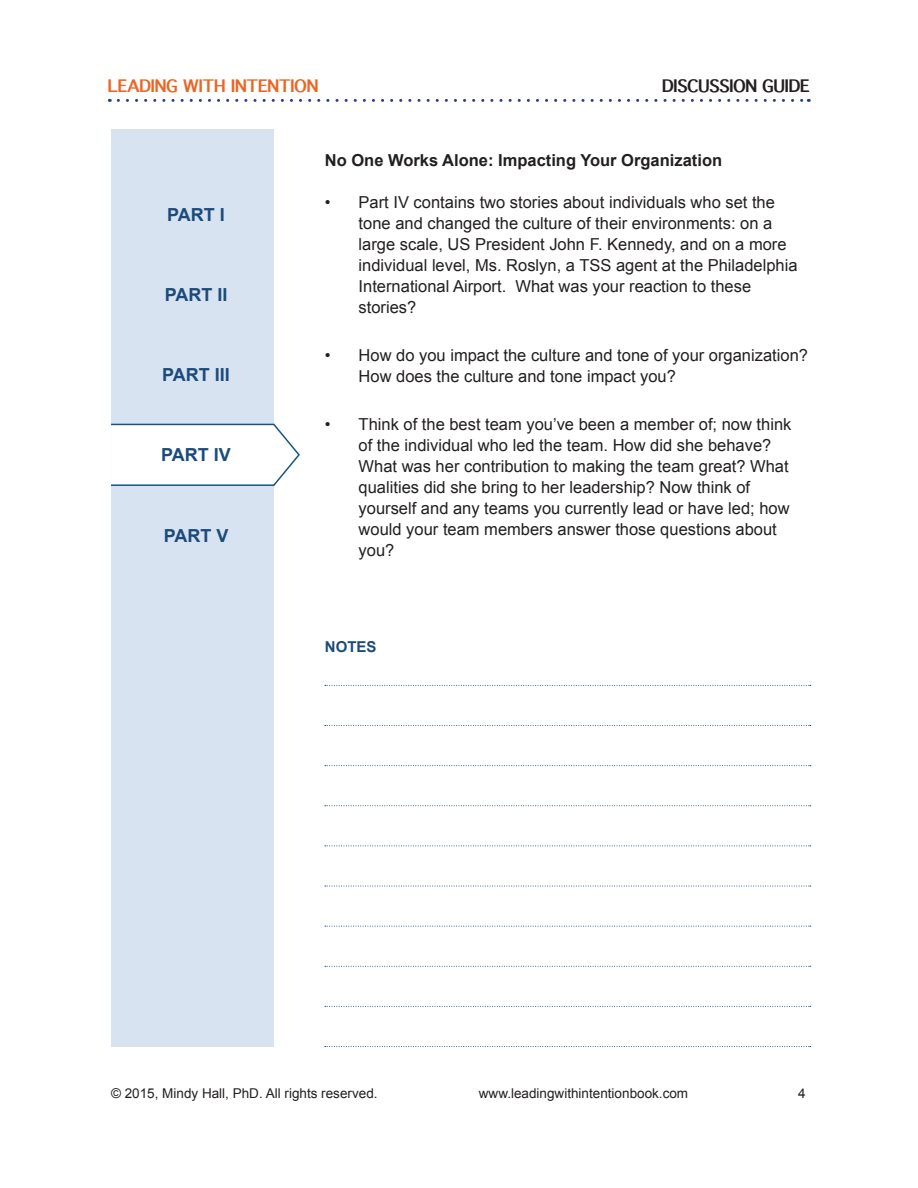
<style>
.page{position:relative;width:918px;height:1188px;background:#fff}
.page>*{position:absolute;margin:0;border:0;box-sizing:border-box;transform-origin:0 0}
.t1{font:700 18px "Arial";color:#1b4b7c}
.t2{font:16.5px/21px "Arial";color:#231f20}
.t3{font:700 16.5px "Arial";color:#231f20}
.t4{font:700 16.5px "Thonburi";color:#ec6523}
.t5{font:700 16.5px "Thonburi";color:#231f20}
.t6{font:700 15px "Arial";color:#1b4b7c}
.t7{font:13.5px "Arial";color:#231f20}
</style>
<div class="page">
<svg style="left:118px;top:99px;width:691px;height:3px"></svg>
<div style="left:111px;top:129px;width:163px;height:918px;background:#d7e3f0"></div>
<svg style="left:111px;top:423px;width:189px;height:63px;background:#f2f5f8"></svg>
<svg style="left:325px;top:1006px;width:486px;height:1px"></svg>
<svg style="left:325px;top:1046px;width:486px;height:1px"></svg>
<svg style="left:325px;top:966px;width:486px;height:1px"></svg>
<svg style="left:325px;top:926px;width:486px;height:1px"></svg>
<svg style="left:325px;top:886px;width:486px;height:1px"></svg>
<svg style="left:325px;top:846px;width:486px;height:1px"></svg>
<svg style="left:325px;top:805px;width:486px;height:1px"></svg>
<svg style="left:325px;top:765px;width:486px;height:1px"></svg>
<svg style="left:325px;top:725px;width:486px;height:1px"></svg>
<svg style="left:325px;top:685px;width:486px;height:1px"></svg>
<p class="t4" style="left:108px;top:77px;width:212px">LEADING WITH INTENTION</p>
<p class="t5" style="left:662px;top:77px;width:149px">DISCUSSION GUIDE</p>
<p class="t1" style="left:167px;top:203px;width:59px">PART I</p>
<p class="t1" style="left:165px;top:283px;width:64px">PART II</p>
<p class="t1" style="left:162px;top:363px;width:69px">PART III</p>
<p class="t1" style="left:161px;top:443px;width:71px">PART IV</p>
<p class="t1" style="left:164px;top:523px;width:66px">PART V</p>
<p class="t3" style="left:325px;top:149px;width:399px">No One Works Alone: Impacting Your Organization</p>
<p class="t2" style="left:359px;top:192px;width:440px;text-indent:-34px">• Part IV contains two stories about individuals who set the tone and changed the culture of their environments: on a large scale, US President John F. Kennedy, and on a more individual level, Ms. Roslyn, a TSS agent at the Philadelphia International Airport. What was your reaction to these stories?</p>
<p class="t2" style="left:359px;top:345px;width:451px;text-indent:-34px">• How do you impact the culture and tone of your organization?<br>How does the culture and tone impact you?</p>
<p class="t2" style="left:359px;top:414px;width:434px;text-indent:-34px">• Think of the best team you’ve been a member of; now think of the individual who led the team. How did she behave?<br>What was her contribution to making the team great? What qualities did she bring to her leadership? Now think of yourself and any teams you currently lead or have led; how would your team members answer those questions about you?</p>
<p class="t6" style="left:325px;top:637px;width:53px">NOTES</p>
<p class="t7" style="left:111px;top:1084px;width:268px">© 2015, Mindy Hall, PhD. All rights reserved.</p>
<p class="t7" style="left:479px;top:1084px;width:211px">www.leadingwithintentionbook.com</p>
<p class="t7" style="left:798px;top:1084px;width:9px">4</p>
</div>
